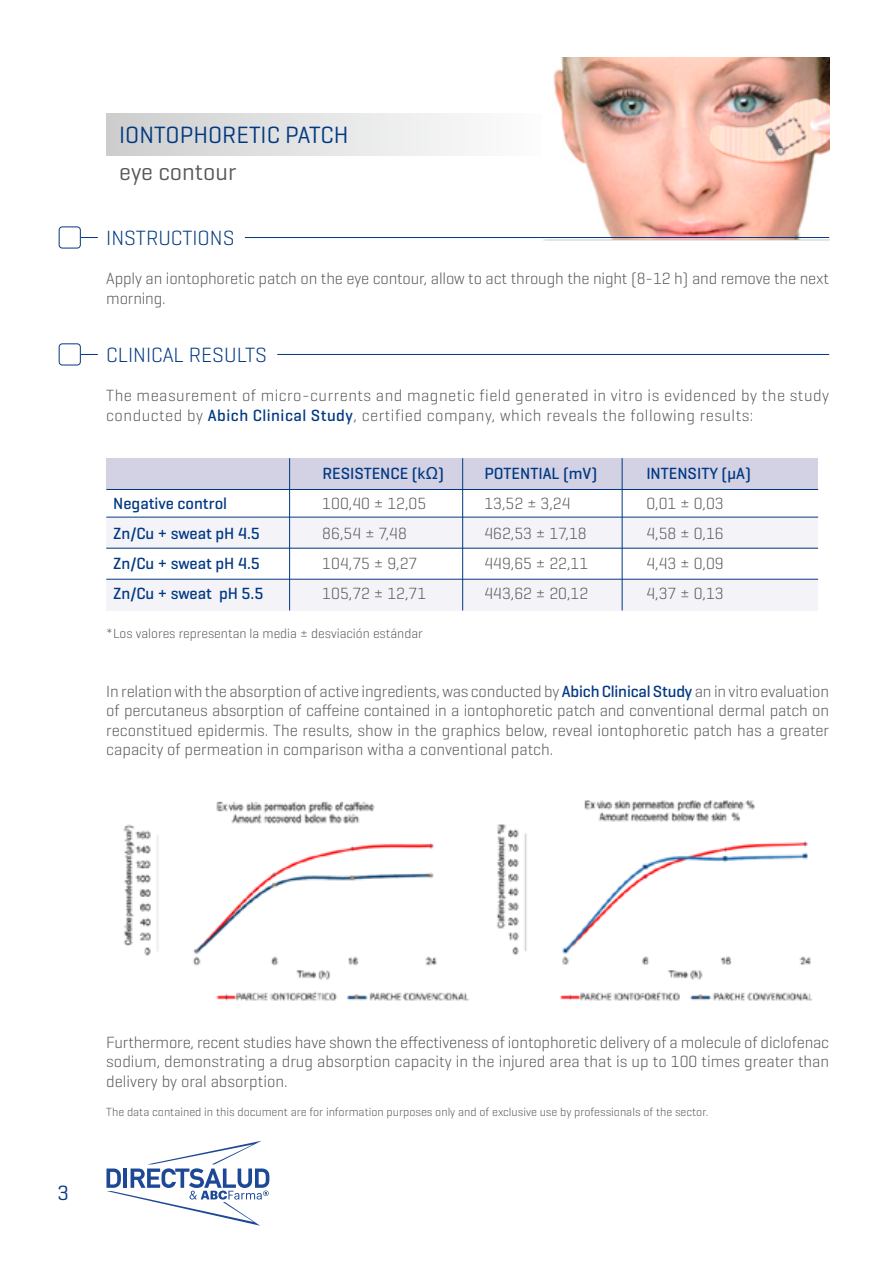
<style>
.page{position:relative;width:893px;height:1263px;background:#fff}
.page>*{position:absolute;margin:0;border:0;box-sizing:border-box;transform-origin:0 0}
.t1{font:24px "Geogrotesque";color:#003882}
.t2{font:24px "Geogrotesque";color:#58585a}
.t3{font:300 21px "Geogrotesque";color:#003882}
.t4{font:21px "Geogrotesque";color:#003882}
.t5{font:300 16.5px/19.5px "Geogrotesque";color:#58585a;text-align:justify}
.t6{font:300 16.5px/19.5px "Geogrotesque";letter-spacing:.03em;color:#58585a}
.t7{font:500 16.5px "Geogrotesque";color:#003882}
.t8{font:300 13.5px "Geogrotesque";color:#58585a}
.t9{font:300 12px "Geogrotesque";color:#58585a}
.s1{font-weight:500;color:#003882}
.s2{font-family:"Arial Narrow";font-weight:400}
</style>
<div class="page">
<div style="left:106px;top:458px;width:712px;height:31px;background:#d3d1e4"></div>
<div style="left:106px;top:518px;width:712px;height:31px;background:#f4f3f8"></div>
<div style="left:106px;top:580px;width:712px;height:30px;background:#f4f3f8"></div>
<hr style="left:106px;top:517px;width:712px;height:1px;background:#003882">
<hr style="left:106px;top:489px;width:712px;height:1px;background:#003882">
<hr style="left:106px;top:548px;width:712px;height:1px;background:#003882">
<hr style="left:106px;top:579px;width:712px;height:1px;background:#003882">
<hr style="left:289px;top:458px;width:1px;height:152px;background:#003882">
<hr style="left:462px;top:458px;width:1px;height:152px;background:#003882">
<hr style="left:622px;top:458px;width:1px;height:152px;background:#003882">
<hr style="left:277px;top:354px;width:552px;height:1px;background:#003882">
<div style="left:59px;top:343px;width:22px;height:22px;border:1px solid #003882;border-radius:3px"></div>
<svg style="left:81px;top:354px;width:17px;height:1px"></svg>
<img style="left:123px;top:800px;width:689px;height:201px">
<div style="left:106px;top:113px;width:456px;height:43px;background:linear-gradient(to right,#cececf,#fff)"></div>
<svg style="left:106px;top:1141px;width:163px;height:85px"></svg>
<img style="left:542px;top:58px;width:287px;height:183px">
<hr style="left:245px;top:237px;width:584px;height:1px;background:#003882">
<div style="left:59px;top:226px;width:22px;height:22px;border:1px solid #003882;border-radius:3px"></div>
<svg style="left:81px;top:237px;width:17px;height:1px"></svg>
<h1 class="t1" style="left:119px;top:120px;width:231px">IONTOPHORETIC PATCH</h1>
<h1 class="t2" style="left:119px;top:157px;width:119px">eye contour</h1>
<p class="t3" style="left:106px;top:225px;width:130px">INSTRUCTIONS</p>
<p class="t5" style="left:106px;top:268px;width:724px">Apply an iontophoretic patch on the eye contour, allow to act through the night (8-12 h) and remove the next morning.</p>
<p class="t3" style="left:106px;top:342px;width:162px">CLINICAL RESULTS</p>
<p class="t6" style="left:106px;top:385px;width:724px">The measurement of micro-currents and magnetic field generated in vitro is evidenced by the study conducted by <span class="s1">Abich Clinical Study</span>, certified company, which reveals the following results:</p>
<p class="t7" style="left:322px;top:463px;width:123px">RESISTENCE (k<span class="s2">Ω</span>)</p>
<p class="t7" style="left:484px;top:463px;width:114px">POTENTIAL (mV)</p>
<p class="t7" style="left:646px;top:463px;width:106px">INTENSITY (µA)</p>
<p class="t7" style="left:113px;top:493px;width:115px">Negative control</p>
<p class="t5" style="left:322px;top:493px;width:105px">100,40 ± 12,05</p>
<p class="t5" style="left:484px;top:493px;width:88px">13,52 ± 3,24</p>
<p class="t5" style="left:646px;top:493px;width:79px">0,01 ± 0,03</p>
<p class="t7" style="left:113px;top:523px;width:148px">Zn/Cu + sweat pH 4.5</p>
<p class="t5" style="left:322px;top:523px;width:86px">86,54 ± 7,48</p>
<p class="t5" style="left:484px;top:523px;width:104px">462,53 ± 17,18</p>
<p class="t5" style="left:646px;top:523px;width:79px">4,58 ± 0,16</p>
<p class="t7" style="left:113px;top:553px;width:148px">Zn/Cu + sweat pH 4.5</p>
<p class="t5" style="left:322px;top:553px;width:97px">104,75 ± 9,27</p>
<p class="t5" style="left:484px;top:553px;width:105px">449,65 ± 22,11</p>
<p class="t5" style="left:646px;top:553px;width:79px">4,43 ± 0,09</p>
<p class="t7" style="left:113px;top:583px;width:152px">Zn/Cu + sweat pH 5.5</p>
<p class="t5" style="left:322px;top:583px;width:105px">105,72 ± 12,71</p>
<p class="t5" style="left:484px;top:583px;width:105px">443,62 ± 20,12</p>
<p class="t5" style="left:646px;top:583px;width:79px">4,37 ± 0,13</p>
<p class="t8" style="left:106px;top:625px;width:318px">*Los valores representan la media ± desviación estándar</p>
<p class="t5" style="left:106px;top:681px;width:724px">In relation with the absorption of active ingredients, was conducted by <span class="s1">Abich Clinical Study</span> an in vitro evaluation of percutaneus absorption of caffeine contained in a iontophoretic patch and conventional dermal patch on reconstitued epidermis. The results, show in the graphics below, reveal iontophoretic patch has a greater capacity of permeation in comparison witha a conventional patch.</p>
<p class="t4" style="left:58px;top:1179px;width:13px">3</p>
<p class="t5" style="left:106px;top:1032px;width:724px">Furthermore, recent studies have shown the effectiveness of iontophoretic delivery of a molecule of diclofenac sodium, demonstrating a drug absorption capacity in the injured area that is up to 100 times greater than delivery by oral absorption.</p>
<p class="t9" style="left:106px;top:1104px;width:603px">The data contained in this document are for information purposes only and of exclusive use by professionals of the sector.</p>
</div>
